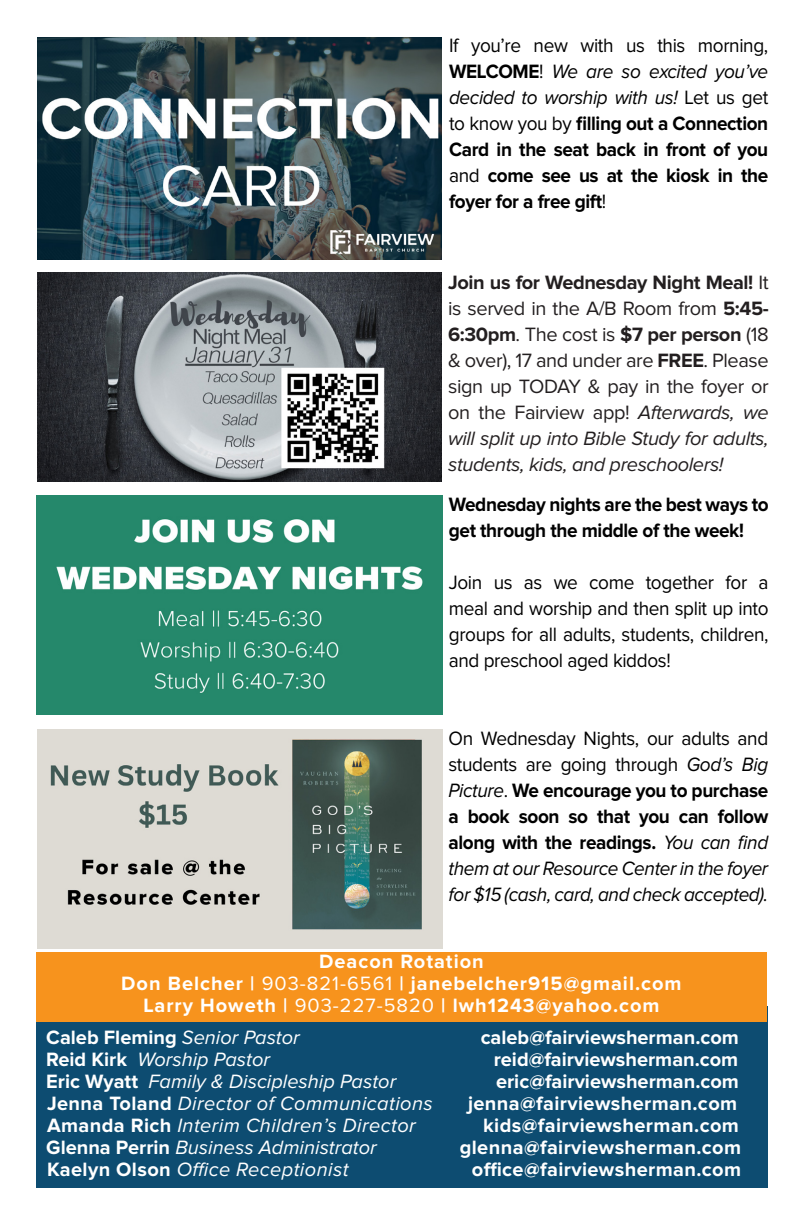
<style>
.page{position:relative;width:792px;height:1224px;background:#fff}
.page>*{position:absolute;margin:0;border:0;box-sizing:border-box;transform-origin:0 0}
.t1{font:700 20px/26px "Proxima Nova";letter-spacing:-.02em;color:#000;scale:.95 1}
.t2{font:20px/26px "Proxima Nova";letter-spacing:-.02em;color:#231f20;text-align:justify}
.t3{font:italic 20px/26px "Proxima Nova";letter-spacing:-.02em;color:#000;text-align:justify;scale:.95 1}
.t4{font:20px/26px "Proxima Nova";letter-spacing:-.02em;color:#000;text-align:justify;scale:.95 1}
.t5{font:700 20px "Proxima Nova";letter-spacing:.05em;color:#fff}
.t6{font:700 20px "Proxima Nova";letter-spacing:.02em;color:#fff}
.t7{font:italic 20px "Proxima Nova";letter-spacing:.02em;color:#fff}
.t8{font:700 20px "Proxima Nova";color:#fff}
.t9{font:italic 20px "Proxima Nova";color:#fff}
.s1{font-weight:400}
.s2{font-weight:400;font-style:italic}
.s3{font-weight:700}
.s4{font-style:italic}
.s5{font-style:normal}
.s6{font-weight:700;font-style:normal}
</style>
<div class="page">
<div style="left:36px;top:1007px;width:731px;height:181px;background:#0d4c71"></div>
<div style="left:36px;top:952px;width:731px;height:69px;background:#f7931d"></div>
<img style="left:37px;top:37px;width:404px;height:222px">
<img style="left:37px;top:496px;width:405px;height:219px">
<img style="left:38px;top:273px;width:403px;height:209px">
<img style="left:38px;top:729px;width:405px;height:219px">
<p class="t1" style="left:449px;top:33px;width:338px;text-align:justify"><span class="s1">If you’re new with us this morning, </span>WELCOME<span class="s1">!</span> <span class="s2">We are so excited you’ve decided to worship with us!</span> <span class="s1">Let us get to know you by</span> filling out a Connection Card in the seat back in front of you <span class="s1">and</span> come see us at the kiosk in the foyer for a free gift<span class="s1">!</span></p>
<p class="t2" style="left:448px;top:270px;width:322px"><span class="s3">Join us for Wednesday Night Meal!</span> It is served in the A/B Room from <span class="s3">5:45- 6:30pm</span>. The cost is <span class="s3">$7 per person</span> (18 &amp; over), 17 and under are <span class="s3">FREE</span>. Please sign up TODAY &amp; pay in the foyer or on the Fairview app! <span class="s4">Afterwards, we will split up into Bible Study for adults, students, kids, and preschoolers!</span></p>
<p class="t1" style="left:449px;top:492px;width:338px">Wednesday nights are the best ways to get through the middle of the week!</p>
<p class="t4" style="left:449px;top:570px;width:338px">Join us as we come together for a meal and worship and then split up into groups for all adults, students, children, and preschool aged kiddos!</p>
<p class="t3" style="left:449px;top:726px;width:338px"><span class="s5">On Wednesday Nights, our adults and students are going through</span> God’s Big Picture<span class="s5">.</span> <span class="s6">We encourage you to purchase a book soon so that you can follow along with the readings.</span> You can find them at our Resource Center in the foyer for $15 (cash, card, and check accepted).</p>
<p class="t5" style="left:319px;top:950px;width:166px">Deacon Rotation</p>
<p class="t5" style="left:121px;top:972px;width:562px">Don Belcher | <span class="s1">903-821-6561</span> | janebelcher915@gmail.com</p>
<p class="t5" style="left:143px;top:994px;width:518px">Larry Howeth | <span class="s1">903-227-5820</span> | lwh1243@yahoo.com</p>
<p class="t8" style="left:46px;top:1026px;width:255px">Caleb Fleming <span class="s2">Senior Pastor</span></p>
<p class="t8" style="left:481px;top:1026px;width:260px">caleb@fairviewsherman.com</p>
<p class="t9" style="left:46px;top:1049px;width:225px"><span class="s6">Reid Kirk</span> Worship Pastor</p>
<p class="t8" style="left:494px;top:1048px;width:246px">reid@fairviewsherman.com</p>
<p class="t9" style="left:46px;top:1071px;width:352px"><span class="s6">Eric Wyatt</span> Family &amp; Discipleship Pastor</p>
<p class="t8" style="left:496px;top:1070px;width:244px">eric@fairviewsherman.com</p>
<p class="t7" style="left:47px;top:1093px;width:387px"><span class="s6">Jenna Toland</span> Director of Communications</p>
<p class="t6" style="left:468px;top:1092px;width:271px">jenna@fairviewsherman.com</p>
<p class="t7" style="left:47px;top:1115px;width:370px"><span class="s6">Amanda Rich</span> Interim Children’s Director</p>
<p class="t6" style="left:483px;top:1114px;width:257px">kids@fairviewsherman.com</p>
<p class="t9" style="left:46px;top:1137px;width:332px"><span class="s6">Glenna Perrin</span> Business Administrator</p>
<p class="t6" style="left:460px;top:1136px;width:283px">glenna@fairviewsherman.com</p>
<p class="t7" style="left:47px;top:1159px;width:303px"><span class="s6">Kaelyn Olson</span> Office Receptionist</p>
<p class="t6" style="left:472px;top:1158px;width:271px">office@fairviewsherman.com</p>
</div>
